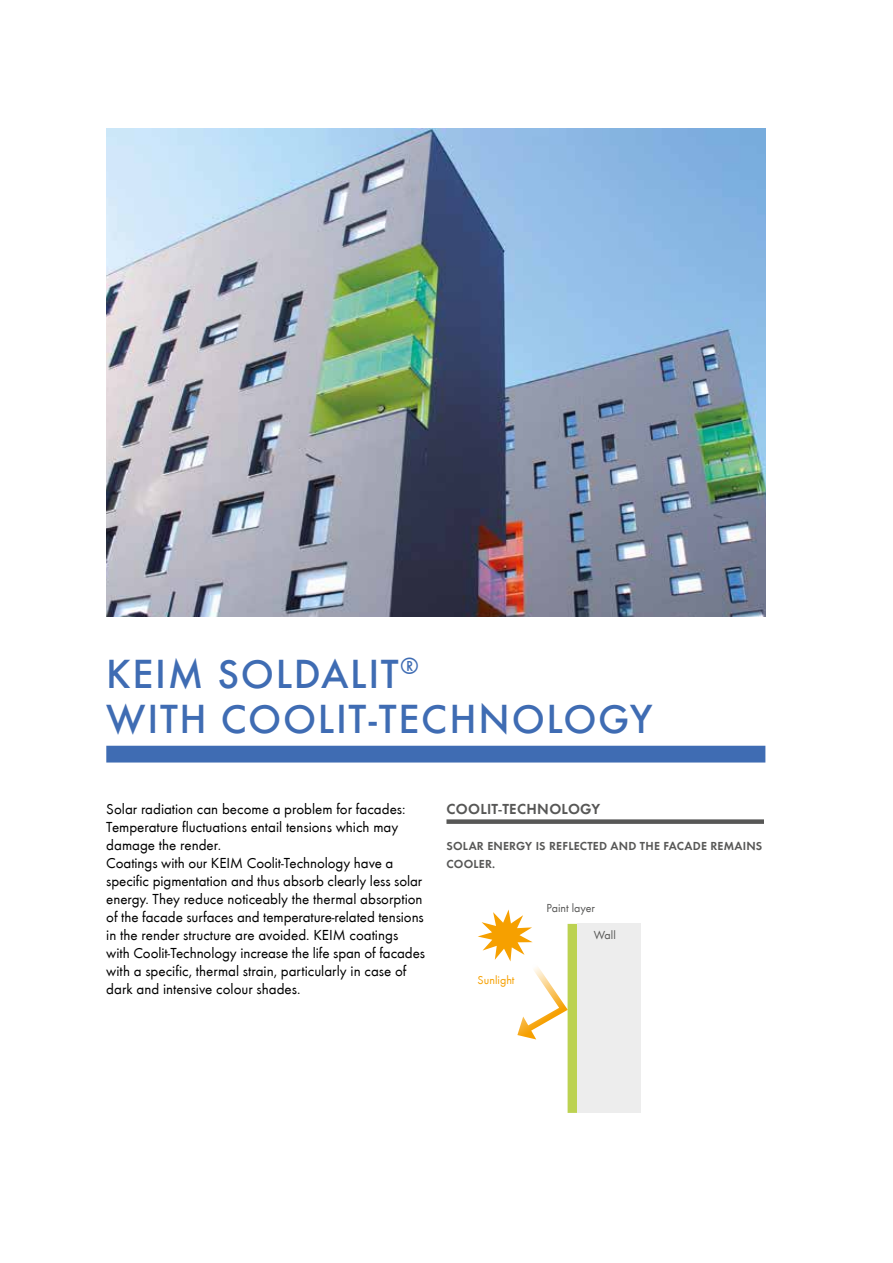
<style>
.page{position:relative;width:893px;height:1263px;background:#fff}
.page>*{position:absolute;margin:0;border:0;box-sizing:border-box;transform-origin:0 0}
.t1{font:500 42px/45px "Futura T";letter-spacing:.04em;color:#3f6cb3}
.t2{font:15px/18px "Futura T Boo";color:#000}
.t3{font:15px "Futura T Dem";letter-spacing:.02em;color:#575756}
.t4{font:12px/18px "Futura T Dem";letter-spacing:.02em;color:#575756}
.t5{font:12px "Futura T Boo";color:#575756}
.t6{font:12px "Futura T Boo";color:#f6a000}
</style>
<div class="page">
<div style="left:106px;top:746px;width:659px;height:16px;background:#3f6cb3"></div>
<img style="left:106px;top:128px;width:659px;height:488px">
<div style="left:446px;top:819px;width:318px;height:5px;background:#575756"></div>
<div style="left:568px;top:924px;width:10px;height:189px;background:#bcd251"></div>
<svg style="left:478px;top:909px;width:94px;height:130px"></svg>
<div style="left:578px;top:924px;width:63px;height:189px;background:#ededed"></div>
<h1 class="t1" style="left:106px;top:652px;width:548px">KEIM SOLDALIT<sup>®<br></sup>WITH COOLIT-TECHNOLOGY</h1>
<p class="t2" style="left:106px;top:800px;width:320px">Solar radiation can become a problem for facades:<br>Temperature fluctuations entail tensions which may damage the render.<br>Coatings with our KEIM Coolit-Technology have a specific pigmentation and thus absorb clearly less solar energy. They reduce noticeably the thermal absorption of the facade surfaces and temperature-related tensions in the render structure are avoided. KEIM coatings with Coolit-Technology increase the life span of facades with a specific, thermal strain, particularly in case of dark and intensive colour shades.</p>
<p class="t3" style="left:446px;top:800px;width:155px">COOLIT-TECHNOLOGY</p>
<p class="t4" style="left:446px;top:837px;width:317px">SOLAR ENERGY IS REFLECTED AND THE FACADE REMAINS<br>COOLER.</p>
<p class="t5" style="left:547px;top:902px;width:50px">Paint layer</p>
<p class="t5" style="left:594px;top:929px;width:24px">Wall</p>
<p class="t6" style="left:478px;top:973px;width:38px">Sunlight</p>
</div>
